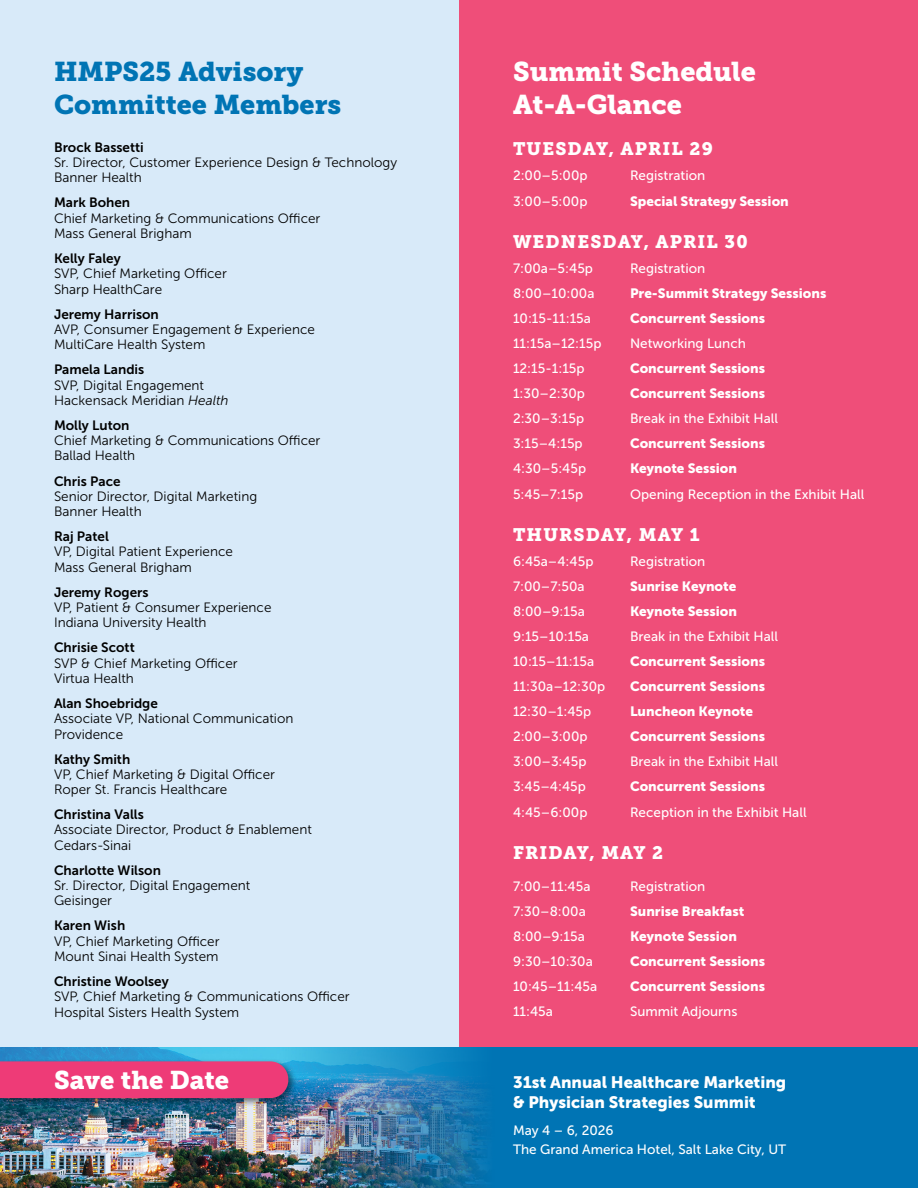
<style>
.page{position:relative;width:918px;height:1188px;background:#fff}
.page>*{position:absolute;margin:0;border:0;box-sizing:border-box;transform-origin:0 0}
.t1{font:27px/33px "Museo Slab 900";color:#0074b4}
.t2{font:27px/33px "Museo Slab 900";color:#fff}
.t3{font:25.5px "Museo Slab 900";color:#fff}
.t4{font:18px "Museo Slab 900";letter-spacing:.06em;color:#fff}
.t5{font:16.5px/19.5px "Museo Sans 900";color:#fff}
.t6{font:13.5px/15.3px "Museo Sans 300";color:#000}
.t7{font:13.5px/19.2px "Museo Sans 500";color:#fff}
.t8{font:13.5px "Museo Sans 900";color:#fff}
.t9{font:13.5px "Museo Sans 700";color:#000}
.s1{font-style:italic}
</style>
<div class="page">
<div style="left:0;top:0;width:459px;height:1188px;background:#d8eaf9"></div>
<div style="left:459px;top:0;width:459px;height:1188px;background:#ef4e79"></div>
<div style="left:0;top:1048px;width:918px;height:140px;background:#0074b4"></div>
<img style="left:0;top:1048px;width:485px;height:140px">
<div style="left:0;top:1059px;width:298px;height:48px;background:#000;opacity:.49"></div>
<div style="left:0;top:1061px;width:288px;height:37px;background:#ee3b77"></div>
<h1 class="t1" style="left:54px;top:55px;width:289px">HMPS25 Advisory<br>Committee Members</h1>
<p class="t9" style="left:54px;top:140px;width:91px">Brock Bassetti</p>
<p class="t6" style="left:54px;top:155px;width:345px">Sr. Director, Customer Experience Design &amp; Technology<br>Banner Health</p>
<p class="t9" style="left:54px;top:195px;width:78px">Mark Bohen</p>
<p class="t6" style="left:54px;top:211px;width:268px">Chief Marketing &amp; Communications Officer<br>Mass General Brigham</p>
<p class="t9" style="left:54px;top:251px;width:68px">Kelly Faley</p>
<p class="t6" style="left:54px;top:266px;width:174px">SVP, Chief Marketing Officer<br>Sharp HealthCare</p>
<p class="t9" style="left:54px;top:307px;width:106px">Jeremy Harrison</p>
<p class="t6" style="left:54px;top:322px;width:262px">AVP, Consumer Engagement &amp; Experience<br>MultiCare Health System</p>
<p class="t9" style="left:54px;top:362px;width:92px">Pamela Landis</p>
<p class="t6" style="left:54px;top:377px;width:176px">SVP, Digital Engagement<br>Hackensack Meridian <span class="s1">Health</span></p>
<p class="t9" style="left:54px;top:418px;width:77px">Molly Luton</p>
<p class="t6" style="left:54px;top:433px;width:268px">Chief Marketing &amp; Communications Officer<br>Ballad Health</p>
<p class="t9" style="left:54px;top:473px;width:68px">Chris Pace</p>
<p class="t6" style="left:54px;top:489px;width:205px">Senior Director, Digital Marketing<br>Banner Health</p>
<p class="t9" style="left:54px;top:529px;width:56px">Raj Patel</p>
<p class="t6" style="left:54px;top:544px;width:180px">VP, Digital Patient Experience<br>Mass General Brigham</p>
<p class="t9" style="left:54px;top:585px;width:96px">Jeremy Rogers</p>
<p class="t6" style="left:54px;top:600px;width:219px">VP, Patient &amp; Consumer Experience<br>Indiana University Health</p>
<p class="t9" style="left:54px;top:640px;width:82px">Chrisie Scott</p>
<p class="t6" style="left:54px;top:655px;width:185px">SVP &amp; Chief Marketing Officer<br>Virtua Health</p>
<p class="t9" style="left:54px;top:696px;width:105px">Alan Shoebridge</p>
<p class="t6" style="left:54px;top:711px;width:241px">Associate VP, National Communication<br>Providence</p>
<p class="t9" style="left:54px;top:751px;width:78px">Kathy Smith</p>
<p class="t6" style="left:54px;top:767px;width:222px">VP, Chief Marketing &amp; Digital Officer<br>Roper St. Francis Healthcare</p>
<p class="t9" style="left:54px;top:807px;width:91px">Christina Valls</p>
<p class="t6" style="left:54px;top:822px;width:259px">Associate Director, Product &amp; Enablement<br>Cedars-Sinai</p>
<p class="t9" style="left:54px;top:863px;width:108px">Charlotte Wilson</p>
<p class="t6" style="left:54px;top:878px;width:198px">Sr. Director, Digital Engagement<br>Geisinger</p>
<p class="t9" style="left:54px;top:918px;width:73px">Karen Wish</p>
<p class="t6" style="left:54px;top:933px;width:167px">VP, Chief Marketing Officer<br>Mount Sinai Health System</p>
<p class="t9" style="left:54px;top:974px;width:116px">Christine Woolsey</p>
<p class="t6" style="left:54px;top:989px;width:297px">SVP, Chief Marketing &amp; Communications Officer<br>Hospital Sisters Health System</p>
<h2 class="t3" style="left:54px;top:1065px;width:177px">Save the Date</h2>
<h1 class="t2" style="left:513px;top:55px;width:245px">Summit Schedule<br>At-A-Glance</h1>
<h3 class="t4" style="left:513px;top:138px;width:201px">TUESDAY, APRIL 29</h3>
<p class="t7" style="left:513px;top:166px;width:76px">2:00–5:00p</p>
<p class="t7" style="left:630px;top:166px;width:77px">Registration</p>
<p class="t7" style="left:513px;top:192px;width:76px">3:00–5:00p</p>
<p class="t8" style="left:630px;top:193px;width:160px">Special Strategy Session</p>
<h3 class="t4" style="left:513px;top:231px;width:236px">WEDNESDAY, APRIL 30</h3>
<p class="t7" style="left:513px;top:259px;width:82px">7:00a–5:45p</p>
<p class="t7" style="left:630px;top:259px;width:77px">Registration</p>
<p class="t7" style="left:513px;top:284px;width:83px">8:00–10:00a</p>
<p class="t8" style="left:630px;top:286px;width:198px">Pre-Summit Strategy Sessions</p>
<p class="t7" style="left:513px;top:309px;width:80px">10:15-11:15a</p>
<p class="t8" style="left:630px;top:311px;width:137px">Concurrent Sessions</p>
<p class="t7" style="left:513px;top:334px;width:90px">11:15a–12:15p</p>
<p class="t7" style="left:630px;top:334px;width:117px">Networking Lunch</p>
<p class="t7" style="left:513px;top:359px;width:73px">12:15-1:15p</p>
<p class="t8" style="left:630px;top:361px;width:137px">Concurrent Sessions</p>
<p class="t7" style="left:513px;top:384px;width:74px">1:30–2:30p</p>
<p class="t8" style="left:630px;top:386px;width:137px">Concurrent Sessions</p>
<p class="t7" style="left:513px;top:409px;width:73px">2:30–3:15p</p>
<p class="t7" style="left:630px;top:409px;width:150px">Break in the Exhibit Hall</p>
<p class="t7" style="left:513px;top:434px;width:71px">3:15–4:15p</p>
<p class="t8" style="left:630px;top:436px;width:137px">Concurrent Sessions</p>
<p class="t7" style="left:513px;top:459px;width:75px">4:30–5:45p</p>
<p class="t8" style="left:630px;top:461px;width:109px">Keynote Session</p>
<p class="t7" style="left:513px;top:484px;width:72px">5:45–7:15p</p>
<p class="t7" style="left:630px;top:484px;width:236px">Opening Reception in the Exhibit Hall</p>
<h3 class="t4" style="left:513px;top:524px;width:188px">THURSDAY, MAY 1</h3>
<p class="t7" style="left:513px;top:552px;width:82px">6:45a–4:45p</p>
<p class="t7" style="left:630px;top:552px;width:77px">Registration</p>
<p class="t7" style="left:513px;top:577px;width:73px">7:00–7:50a</p>
<p class="t8" style="left:630px;top:579px;width:108px">Sunrise Keynote</p>
<p class="t7" style="left:513px;top:602px;width:73px">8:00–9:15a</p>
<p class="t8" style="left:630px;top:604px;width:109px">Keynote Session</p>
<p class="t7" style="left:513px;top:627px;width:78px">9:15–10:15a</p>
<p class="t7" style="left:630px;top:627px;width:150px">Break in the Exhibit Hall</p>
<p class="t7" style="left:513px;top:652px;width:83px">10:15–11:15a</p>
<p class="t8" style="left:630px;top:654px;width:137px">Concurrent Sessions</p>
<p class="t7" style="left:513px;top:677px;width:94px">11:30a–12:30p</p>
<p class="t8" style="left:630px;top:679px;width:137px">Concurrent Sessions</p>
<p class="t7" style="left:513px;top:702px;width:80px">12:30–1:45p</p>
<p class="t8" style="left:630px;top:704px;width:125px">Luncheon Keynote</p>
<p class="t7" style="left:513px;top:727px;width:76px">2:00–3:00p</p>
<p class="t8" style="left:630px;top:729px;width:137px">Concurrent Sessions</p>
<p class="t7" style="left:513px;top:752px;width:75px">3:00–3:45p</p>
<p class="t7" style="left:630px;top:752px;width:150px">Break in the Exhibit Hall</p>
<p class="t7" style="left:513px;top:777px;width:74px">3:45–4:45p</p>
<p class="t8" style="left:630px;top:779px;width:137px">Concurrent Sessions</p>
<p class="t7" style="left:513px;top:802px;width:76px">4:45–6:00p</p>
<p class="t7" style="left:630px;top:802px;width:178px">Reception in the Exhibit Hall</p>
<h3 class="t4" style="left:513px;top:842px;width:152px">FRIDAY, MAY 2</h3>
<p class="t7" style="left:513px;top:877px;width:79px">7:00–11:45a</p>
<p class="t7" style="left:630px;top:877px;width:77px">Registration</p>
<p class="t7" style="left:513px;top:902px;width:74px">7:30–8:00a</p>
<p class="t8" style="left:630px;top:903px;width:116px">Sunrise Breakfast</p>
<p class="t7" style="left:513px;top:927px;width:73px">8:00–9:15a</p>
<p class="t8" style="left:630px;top:928px;width:109px">Keynote Session</p>
<p class="t7" style="left:513px;top:952px;width:81px">9:30–10:30a</p>
<p class="t8" style="left:630px;top:953px;width:137px">Concurrent Sessions</p>
<p class="t7" style="left:513px;top:977px;width:86px">10:45–11:45a</p>
<p class="t8" style="left:630px;top:978px;width:137px">Concurrent Sessions</p>
<p class="t7" style="left:513px;top:1002px;width:42px">11:45a</p>
<p class="t7" style="left:630px;top:1002px;width:109px">Summit Adjourns</p>
<p class="t5" style="left:513px;top:1073px;width:275px">31st Annual Healthcare Marketing &amp; Physician Strategies Summit</p>
<p class="t7" style="left:513px;top:1121px;width:275px">May 4 – 6, 2026<br>The Grand America Hotel, Salt Lake City, UT</p>
</div>
